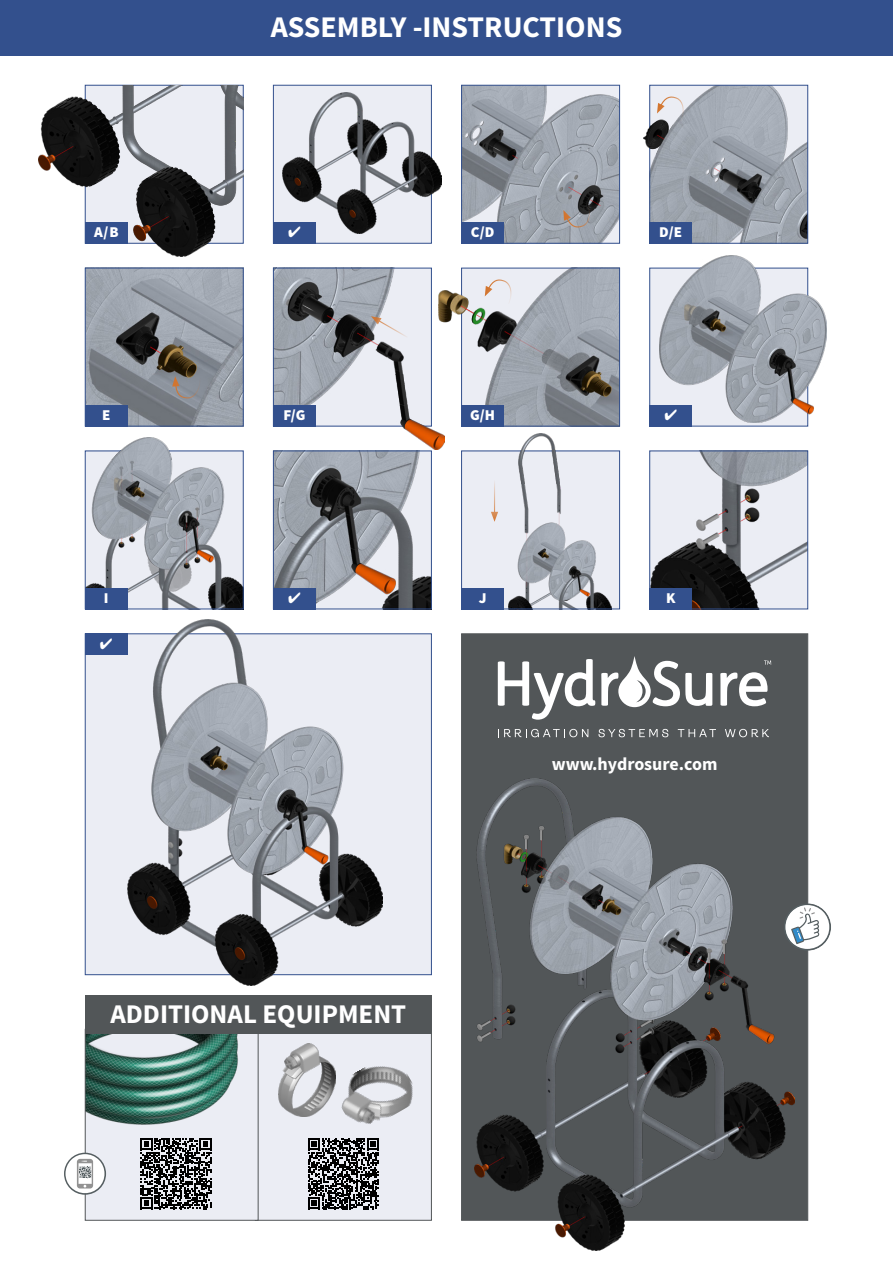
<style>
.page{position:relative;width:893px;height:1263px;background:#fff}
.page>*{position:absolute;margin:0;border:0;box-sizing:border-box;transform-origin:0 0}
.t1{font:700 30px "Source Sans Pro";color:#fff}
.t2{font:700 27px "Source Sans Pro";color:#fff}
.t3{font:700 18px "Source Sans Pro";color:#fff}
.t4{font:900 15px "Source Sans Pro";color:#fff}
</style>
<div class="page">
<div style="left:255px;top:1029px;width:177px;height:191px;background:#ebedf4;border:1px solid #525658"></div>
<div style="left:0;top:0;width:893px;height:55px;background:#33508d"></div>
<img style="left:651px;top:87px;width:155px;height:154px">
<div style="left:649px;top:85px;width:159px;height:158px;border:1px solid #33508d"></div>
<div style="left:649px;top:222px;width:43px;height:21px;background:#33508d"></div>
<img style="left:275px;top:270px;width:155px;height:154px">
<div style="left:273px;top:268px;width:159px;height:158px;border:1px solid #33508d"></div>
<img style="left:275px;top:453px;width:155px;height:154px">
<div style="left:273px;top:451px;width:159px;height:158px;border:1px solid #33508d"></div>
<img style="left:463px;top:270px;width:155px;height:154px">
<div style="left:461px;top:268px;width:159px;height:158px;border:1px solid #33508d"></div>
<div style="left:462px;top:451px;width:158px;height:158px;background:#ebedf4"></div>
<img style="left:508px;top:484px;width:104px;height:123px">
<div style="left:461px;top:451px;width:159px;height:158px;border:1px solid #33508d"></div>
<div style="left:273px;top:405px;width:43px;height:21px;background:#33508d"></div>
<div style="left:273px;top:588px;width:43px;height:21px;background:#33508d"></div>
<div style="left:461px;top:405px;width:43px;height:21px;background:#33508d"></div>
<img style="left:463px;top:87px;width:155px;height:154px">
<div style="left:461px;top:85px;width:159px;height:158px;border:1px solid #33508d"></div>
<div style="left:649px;top:268px;width:159px;height:158px;background:#ebedf4;border:1px solid #33508d"></div>
<img style="left:651px;top:453px;width:155px;height:154px">
<div style="left:649px;top:451px;width:159px;height:158px;border:1px solid #33508d"></div>
<div style="left:649px;top:405px;width:43px;height:21px;background:#33508d"></div>
<img style="left:87px;top:270px;width:154px;height:154px">
<div style="left:85px;top:268px;width:158px;height:158px;border:1px solid #33508d"></div>
<div style="left:85px;top:1029px;width:173px;height:191px;background:#ebedf4"></div>
<img style="left:87px;top:1033px;width:161px;height:92px">
<div style="left:85px;top:1029px;width:173px;height:191px;border:1px solid #525658"></div>
<img style="left:87px;top:459px;width:154px;height:148px">
<div style="left:85px;top:451px;width:158px;height:158px;border:1px solid #33508d"></div>
<div style="left:85px;top:634px;width:347px;height:341px;background:#ebedf4;border:1px solid #33508d"></div>
<div style="left:461px;top:634px;width:347px;height:586px;background:#525658"></div>
<div style="left:85px;top:405px;width:43px;height:21px;background:#33508d"></div>
<div style="left:85px;top:588px;width:43px;height:21px;background:#33508d"></div>
<div style="left:85px;top:634px;width:43px;height:21px;background:#33508d"></div>
<div style="left:273px;top:85px;width:159px;height:158px;background:#ebedf4;border:1px solid #33508d"></div>
<div style="left:273px;top:222px;width:43px;height:21px;background:#33508d"></div>
<div style="left:85px;top:995px;width:347px;height:38px;background:#525658"></div>
<img style="left:475px;top:778px;width:320px;height:472px">
<svg style="left:498px;top:659px;width:97px;height:61px"></svg>
<svg style="left:764px;top:660px;width:7px;height:5px"></svg>
<svg style="left:720px;top:672px;width:47px;height:34px"></svg>
<svg style="left:601px;top:656px;width:111px;height:51px"></svg>
<svg style="left:498px;top:729px;width:90px;height:8px"></svg>
<svg style="left:598px;top:729px;width:70px;height:8px"></svg>
<svg style="left:678px;top:729px;width:38px;height:8px"></svg>
<svg style="left:725px;top:729px;width:44px;height:8px"></svg>
<svg style="left:140px;top:1138px;width:72px;height:71px"></svg>
<svg style="left:784px;top:903px;width:47px;height:48px"></svg>
<svg style="left:64px;top:1153px;width:42px;height:42px"></svg>
<div style="left:461px;top:222px;width:43px;height:21px;background:#33508d"></div>
<svg style="left:172px;top:376px;width:29px;height:23px"></svg>
<div style="left:649px;top:588px;width:43px;height:21px;background:#33508d"></div>
<img style="left:128px;top:619px;width:254px;height:366px">
<hr style="left:494px;top:480px;width:1px;height:34px;background:#d3752e">
<svg style="left:491px;top:512px;width:7px;height:10px"></svg>
<svg style="left:371px;top:316px;width:38px;height:23px"></svg>
<div style="left:461px;top:588px;width:43px;height:21px;background:#33508d"></div>
<svg style="left:672px;top:94px;width:13px;height:28px"></svg>
<svg style="left:563px;top:202px;width:28px;height:28px"></svg>
<img style="left:282px;top:92px;width:159px;height:142px">
<img style="left:643px;top:85px;width:29px;height:70px">
<img style="left:376px;top:375px;width:69px;height:74px">
<img style="left:439px;top:268px;width:36px;height:72px">
<svg style="left:485px;top:277px;width:28px;height:28px"></svg>
<img style="left:659px;top:255px;width:167px;height:168px">
<img style="left:85px;top:437px;width:158px;height:22px">
<img style="left:508px;top:434px;width:104px;height:50px">
<img style="left:279px;top:1043px;width:51px;height:74px">
<img style="left:330px;top:1063px;width:83px;height:61px">
<svg style="left:308px;top:1138px;width:71px;height:71px"></svg>
<img style="left:38px;top:85px;width:205px;height:172px">
<svg style="left:665px;top:409px;width:12px;height:11px"></svg>
<svg style="left:289px;top:227px;width:11px;height:7px"></svg>
<p class="t1" style="left:271px;top:8px;width:353px">ASSEMBLY -INSTRUCTIONS</p>
<p class="t4" style="left:94px;top:223px;width:26px">A/B</p>
<p class="t4" style="left:471px;top:223px;width:25px">C/D</p>
<p class="t4" style="left:102px;top:405px;width:10px">E</p>
<p class="t4" style="left:470px;top:405px;width:26px">G/H</p>
<p class="t4" style="left:283px;top:405px;width:24px">F/G</p>
<p class="t4" style="left:104px;top:588px;width:6px">I</p>
<p class="t4" style="left:479px;top:588px;width:9px">J</p>
<p class="t4" style="left:659px;top:223px;width:24px">D/E</p>
<p class="t4" style="left:666px;top:588px;width:11px">K</p>
<p class="t2" style="left:110px;top:996px;width:297px">ADDITIONAL EQUIPMENT</p>
<p class="t3" style="left:552px;top:753px;width:167px">www.hydrosure.com</p>
</div>
